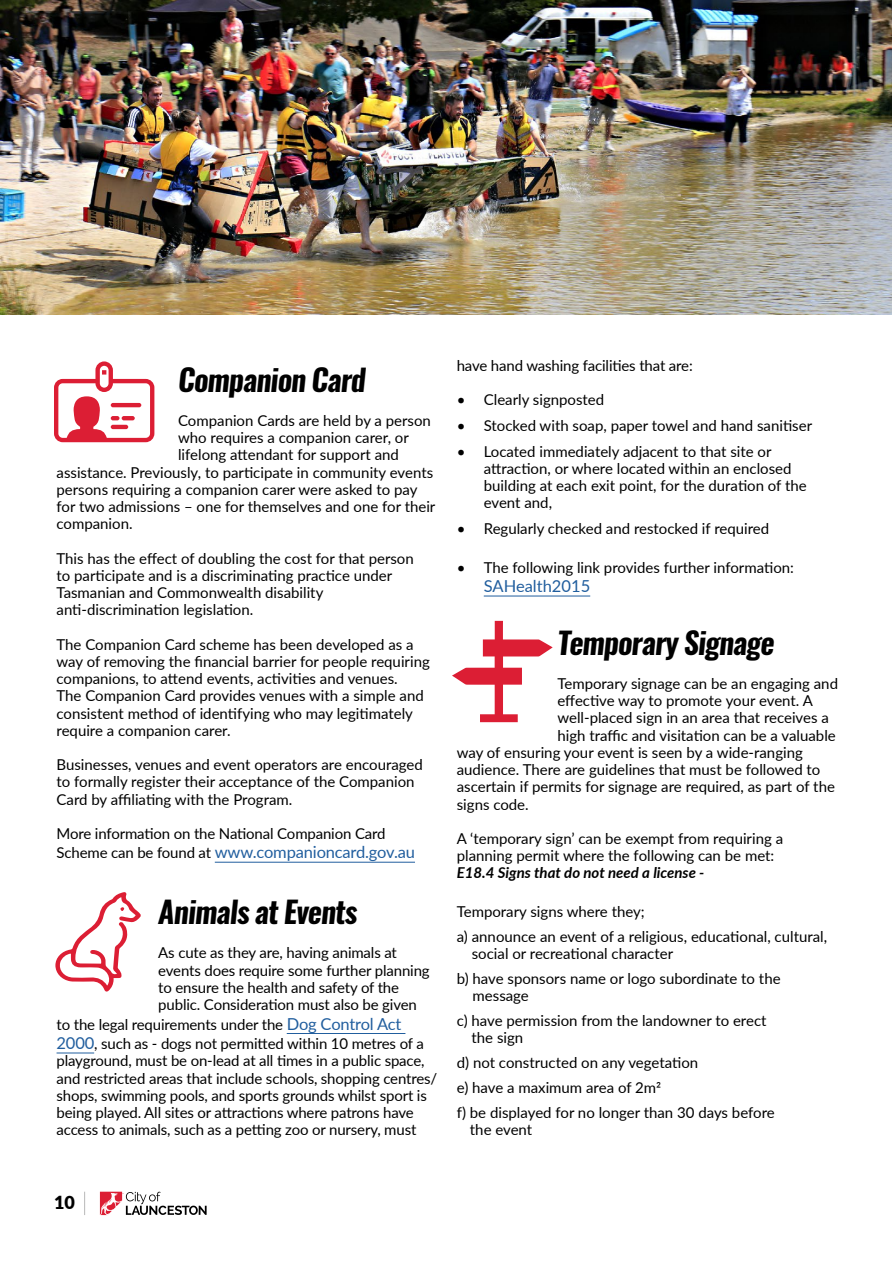
<style>
.page{position:relative;width:893px;height:1263px;background:#fff}
.page>*{position:absolute;margin:0;border:0;box-sizing:border-box;transform-origin:0 0}
.t1{font:italic 700 30px "Oswald";letter-spacing:-.03em;color:#000}
.t2{font:900 18px "Lato";color:#000}
.t3{font:16.5px "Lato";letter-spacing:-.01em;color:#215e9e}
.t4{font:15px/17.2px "Lato";color:#000}
.t5{font:italic 700 15px "Lato";color:#000}
.s1{font-size:15px;color:#000}
.s2{font-size:16.5px;color:#215e9e}
</style>
<div class="page">
<svg style="left:100px;top:1192px;width:107px;height:23px"></svg>
<svg style="left:84px;top:1192px;width:1px;height:23px"></svg>
<img style="left:0;top:0;width:891px;height:315px">
<hr style="left:215px;top:862px;width:200px;height:1px;background:#215e9e">
<hr style="left:287px;top:1033px;width:118px;height:1px;background:#215e9e">
<hr style="left:57px;top:1052px;width:37px;height:1px;background:#215e9e">
<hr style="left:484px;top:596px;width:106px;height:1px;background:#215e9e">
<svg style="left:55px;top:892px;width:86px;height:100px"></svg>
<svg style="left:452px;top:621px;width:101px;height:101px"></svg>
<svg style="left:54px;top:361px;width:100px;height:81px"></svg>
<h1 class="t1" style="left:178px;top:358px;width:189px">Companion Card</h1>
<p class="t4" style="left:178px;top:411px;width:254px">Companion Cards are held by a person</p>
<p class="t4" style="left:178px;top:428px;width:232px">who requires a companion carer, or</p>
<p class="t4" style="left:178px;top:446px;width:222px">lifelong attendant for support and</p>
<p class="t4" style="left:57px;top:463px;width:378px">assistance. Previously, to participate in community events</p>
<p class="t4" style="left:57px;top:480px;width:362px">persons requiring a companion carer were asked to pay</p>
<p class="t4" style="left:57px;top:497px;width:380px">for two admissions – one for themselves and one for their</p>
<p class="t4" style="left:57px;top:515px;width:78px">companion.</p>
<p class="t4" style="left:57px;top:549px;width:359px">This has the effect of doubling the cost for that person to participate and is a discriminating practice under Tasmanian and Commonwealth disability anti-discrimination legislation.</p>
<p class="t4" style="left:57px;top:635px;width:375px">The Companion Card scheme has been developed as a way of removing the financial barrier for people requiring companions, to attend events, activities and venues.<br>The Companion Card provides venues with a simple and consistent method of identifying who may legitimately require a companion carer.</p>
<p class="t4" style="left:57px;top:755px;width:368px">Businesses, venues and event operators are encouraged to formally register their acceptance of the Companion<br>Card by affiliating with the Program.</p>
<p class="t4" style="left:57px;top:824px;width:331px">More information on the National Companion Card</p>
<p class="t3" style="left:57px;top:840px;width:360px"><span class="s1">Scheme can be found at</span> www.companioncard.gov.au</p>
<h1 class="t1" style="left:158px;top:891px;width:201px">Animals at Events</h1>
<p class="t4" style="left:158px;top:944px;width:273px">As cute as they are, having animals at events does require some further planning to ensure the health and safety of the public. Consideration must also be given</p>
<p class="t4" style="left:57px;top:1014px;width:369px;line-height:19.5px">to the legal requirements under the <span class="s2">Dog Control Act<br>2000</span>, such as - dogs not permitted within 10 metres of a</p>
<p class="t4" style="left:57px;top:1052px;width:382px">playground, must be on-lead at all times in a public space, and restricted areas that include schools, shopping centres/ shops, swimming pools, and sports grounds whilst sport is being played. All sites or attractions where patrons have access to animals, such as a petting zoo or nursery, must</p>
<p class="t4" style="left:457px;top:356px;width:237px">have hand washing facilities that are:</p>
<p class="t4" style="left:457px;top:390px;width:149px">• Clearly signposted</p>
<p class="t4" style="left:457px;top:416px;width:357px">• Stocked with soap, paper towel and hand sanitiser</p>
<p class="t4" style="left:484px;top:442px;width:324px;text-indent:-27px">• Located immediately adjacent to that site or attraction, or where located within an enclosed building at each exit point, for the duration of the event and,</p>
<p class="t4" style="left:457px;top:519px;width:314px">• Regularly checked and restocked if required</p>
<p class="t4" style="left:457px;top:558px;width:339px">• The following link provides further information:</p>
<p class="t3" style="left:484px;top:574px;width:108px">SAHealth2015</p>
<h1 class="t1" style="left:557px;top:622px;width:219px">Temporary Signage</h1>
<p class="t4" style="left:557px;top:674px;width:282px">Temporary signage can be an engaging and</p>
<p class="t4" style="left:557px;top:691px;width:257px">effective way to promote your event. A</p>
<p class="t4" style="left:557px;top:709px;width:273px">well-placed sign in an area that receives a</p>
<p class="t4" style="left:557px;top:726px;width:280px">high traffic and visitation can be a valuable</p>
<p class="t4" style="left:457px;top:743px;width:348px">way of ensuring your event is seen by a wide-ranging</p>
<p class="t4" style="left:457px;top:760px;width:365px">audience. There are guidelines that must be followed to</p>
<p class="t4" style="left:457px;top:778px;width:380px">ascertain if permits for signage are required, as part of the</p>
<p class="t4" style="left:457px;top:795px;width:73px">signs code.</p>
<p class="t4" style="left:457px;top:829px;width:328px">A ‘temporary sign’ can be exempt from requiring a planning permit where the following can be met:</p>
<p class="t5" style="left:457px;top:862px;width:249px">E18.4 Signs that do not need a license -</p>
<p class="t4" style="left:457px;top:898px;width:372px;line-height:24.9px">Temporary signs where they;<br>a) announce an event of a religious, educational, cultural,</p>
<p class="t4" style="left:457px;top:940px;width:325px;line-height:24.9px;text-indent:15px">social or recreational character<br>b) have sponsors name or logo subordinate to the</p>
<p class="t4" style="left:457px;top:983px;width:311px;line-height:24.9px;text-indent:16px">message<br>c) have permission from the landowner to erect</p>
<p class="t4" style="left:457px;top:1025px;width:320px;line-height:24.9px;text-indent:15px">the sign<br>d) not constructed on any vegetation<br>e) have a maximum area of 2m2<br>f) be displayed for no longer than 30 days before</p>
<p class="t4" style="left:470px;top:1121px;width:64px">the event</p>
<p class="t2" style="left:54px;top:1189px;width:22px">10</p>
</div>
